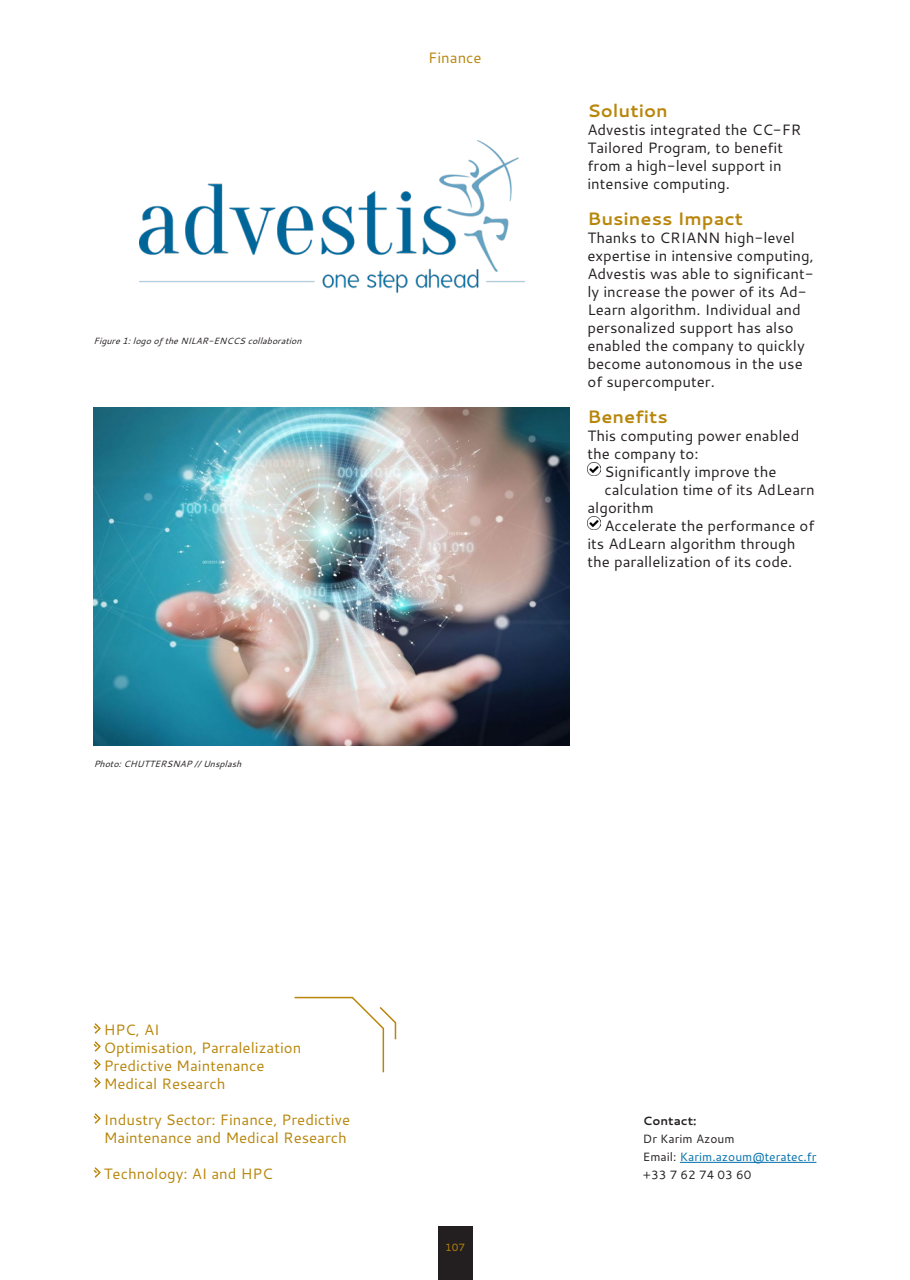
<style>
.page{position:relative;width:910px;height:1280px;background:#fff}
.page>*{position:absolute;margin:0;border:0;box-sizing:border-box;transform-origin:0 0}
.t1{font:700 18px "Cantarell";color:#b8860b}
.t2{font:15px/18px "Cantarell";color:#231f20}
.t3{font:15px/18px "Cantarell";color:#b8860b}
.t4{font:12px/18px "Cantarell";color:#231f20}
.t5{font:700 12px "Cantarell";color:#231f20}
.t6{font:10.5px "Cantarell";color:#b8860b}
.t7{font:italic 9px "Cantarell";color:#231f20}
.s1{color:#006fab}
</style>
<div class="page">
<img style="left:94px;top:408px;width:475px;height:337px">
<svg style="left:294px;top:996px;width:103px;height:77px"></svg>
<svg style="left:93px;top:1023px;width:8px;height:65px"></svg>
<svg style="left:93px;top:1113px;width:8px;height:11px"></svg>
<svg style="left:93px;top:1167px;width:8px;height:11px"></svg>
<hr style="left:680px;top:1162px;width:136px;height:1px;background:#006fab">
<img style="left:140px;top:140px;width:384px;height:153px">
<svg style="left:587px;top:463px;width:13px;height:13px"></svg>
<svg style="left:587px;top:517px;width:13px;height:13px"></svg>
<div style="left:438px;top:1227px;width:34px;height:53px;background:#231f20"></div>
<p class="t7" style="left:94px;top:335px;width:209px">Figure 1: logo of the NILAR-ENCCS collaboration</p>
<p class="t3" style="left:428px;top:48px;width:55px">Finance</p>
<p class="t7" style="left:94px;top:757px;width:149px">Photo: CHUTTERSNAP // Unsplash</p>
<p class="t3" style="left:104px;top:1020px;width:199px">HPC, AI<br>Optimisation, Parralelization<br>Predictive Maintenance<br>Medical Research</p>
<p class="t3" style="left:104px;top:1110px;width:248px">Industry Sector: Finance, Predictive<br>Maintenance and Medical Research</p>
<p class="t3" style="left:104px;top:1164px;width:171px">Technology: AI and HPC</p>
<p class="t6" style="left:445px;top:1240px;width:22px">107</p>
<p class="t1" style="left:587px;top:98px;width:82px">Solution</p>
<p class="t2" style="left:587px;top:120px;width:216px">Advestis integrated the CC-FR<br>Tailored Program, to benefit from a high-level support in intensive computing.</p>
<p class="t1" style="left:587px;top:206px;width:157px">Business Impact</p>
<p class="t2" style="left:587px;top:228px;width:228px">Thanks to CRIANN high-level expertise in intensive computing,<br>Advestis was able to significant&shy;ly increase the power of its Ad-<br>Learn algorithm. Individual and personalized support has also enabled the company to quickly become autonomous in the use of supercomputer.</p>
<p class="t1" style="left:587px;top:404px;width:82px">Benefits</p>
<p class="t2" style="left:587px;top:426px;width:213px">This computing power enabled</p>
<p class="t2" style="left:587px;top:444px;width:113px">the company to:</p>
<p class="t2" style="left:604px;top:462px;width:173px">Significantly improve the</p>
<p class="t2" style="left:604px;top:480px;width:212px">calculation time of its AdLearn</p>
<p class="t2" style="left:587px;top:498px;width:68px">algorithm</p>
<p class="t2" style="left:604px;top:516px;width:211px">Accelerate the performance of</p>
<p class="t2" style="left:587px;top:534px;width:210px">its AdLearn algorithm through</p>
<p class="t2" style="left:587px;top:552px;width:206px">the parallelization of its code.</p>
<p class="t5" style="left:643px;top:1112px;width:55px">Contact:</p>
<p class="t4" style="left:643px;top:1129px;width:175px">Dr Karim Azoum<br>Email: <span class="s1">Karim.azoum@teratec.fr </span>+33 7 62 74 03 60</p>
</div>
